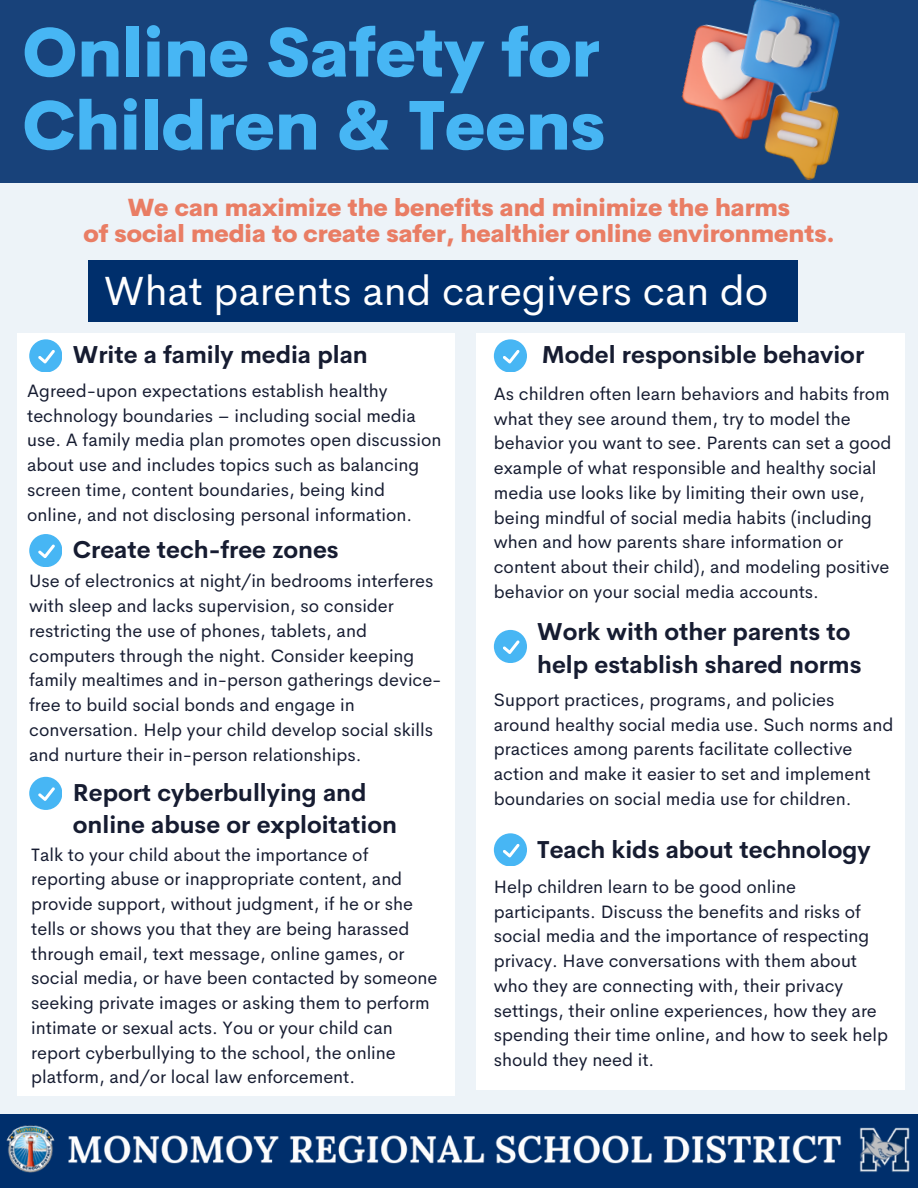
<style>
.page{position:relative;width:918px;height:1188px;background:#edf3f8}
.page>*{position:absolute;margin:0;border:0;box-sizing:border-box;transform-origin:0 0}
.t1{font:800 67.8px/73.1px "Cerebri Sans";color:#47b6f4}
.t2{font:40.95px "Cerebri Sans";color:#fff}
.t3{font:700 24px/32.7px "Cerebri Sans";color:#161c31}
.t4{font:800 24px/25.8px "Cerebri Sans";color:#e97d64;text-align:center}
.t5{font:18px/24.8px "Cerebri Sans";color:#161c31}
</style>
<div class="page">
<div style="left:17px;top:333px;width:438px;height:762px;background:#fff"></div>
<div style="left:0;top:0;width:918px;height:183px;background:#18427a"></div>
<svg style="left:29px;top:339px;width:33px;height:33px"></svg>
<svg style="left:29px;top:534px;width:33px;height:33px"></svg>
<div style="left:89px;top:260px;width:709px;height:62px;background:#002f6c"></div>
<div style="left:0;top:1114px;width:918px;height:74px;background:#002f6c"></div>
<img style="left:6px;top:1125px;width:904px;height:48px">
<img style="left:681px;top:0;width:159px;height:181px">
<div style="left:476px;top:333px;width:428px;height:756px;background:#fff"></div>
<svg style="left:494px;top:339px;width:33px;height:33px"></svg>
<svg style="left:29px;top:777px;width:33px;height:32px"></svg>
<svg style="left:494px;top:630px;width:33px;height:33px"></svg>
<svg style="left:494px;top:833px;width:33px;height:33px"></svg>
<h3 class="t1" style="left:22px;top:16px;width:584px">Online Safety for<br>Children &amp; Teens</h3>
<p class="t4" style="left:83px;top:195px;width:753px">We can maximize the benefits and minimize the harms<br>of social media to create safer, healthier online environments.</p>
<h3 class="t2" style="left:104px;top:264px;width:666px">What parents and caregivers can do</h3>
<p class="t3" style="left:73px;top:338px;width:296px">Write a family media plan</p>
<h2 class="t5" style="left:27px;top:378px;width:416px">Agreed-upon expectations establish healthy technology boundaries – including social media use. A family media plan promotes open discussion about use and includes topics such as balancing screen time, content boundaries, being kind online, and not disclosing personal information.</h2>
<p class="t3" style="left:73px;top:533px;width:267px">Create tech-free zones</p>
<h3 class="t5" style="left:29px;top:569px;width:414px">Use of electronics at night/in bedrooms interferes with sleep and lacks supervision, so consider restricting the use of phones, tablets, and computers through the night. Consider keeping family mealtimes and in-person gatherings device&shy;free to build social bonds and engage in conversation. Help your child develop social skills and nurture their in-person relationships.</h3>
<h3 class="t3" style="left:73px;top:776px;width:326px">Report cyberbullying and online abuse or exploitation</h3>
<p class="t5" style="left:31px;top:842px;width:408px">Talk to your child about the importance of reporting abuse or inappropriate content, and provide support, without judgment, if he or she tells or shows you that they are being harassed through email, text message, online games, or social media, or have been contacted by someone seeking private images or asking them to perform intimate or sexual acts. You or your child can report cyberbullying to the school, the online platform, and/or local law enforcement.</p>
<p class="t3" style="left:542px;top:338px;width:324px">Model responsible behavior</p>
<p class="t5" style="left:494px;top:381px;width:399px">As children often learn behaviors and habits from what they see around them, try to model the behavior you want to see. Parents can set a good example of what responsible and healthy social media use looks like by limiting their own use, being mindful of social media habits (including when and how parents share information or content about their child), and modeling positive behavior on your social media accounts.</p>
<p class="t3" style="left:537px;top:615px;width:326px">Work with other parents to help establish shared norms</p>
<h3 class="t5" style="left:494px;top:687px;width:401px">Support practices, programs, and policies around healthy social media use. Such norms and practices among parents facilitate collective action and make it easier to set and implement boundaries on social media use for children.</h3>
<p class="t3" style="left:537px;top:833px;width:335px">Teach kids about technology</p>
<p class="t5" style="left:494px;top:874px;width:396px">Help children learn to be good online participants. Discuss the benefits and risks of social media and the importance of respecting privacy. Have conversations with them about who they are connecting with, their privacy settings, their online experiences, how they are spending their time online, and how to seek help should they need it.</p>
</div>
